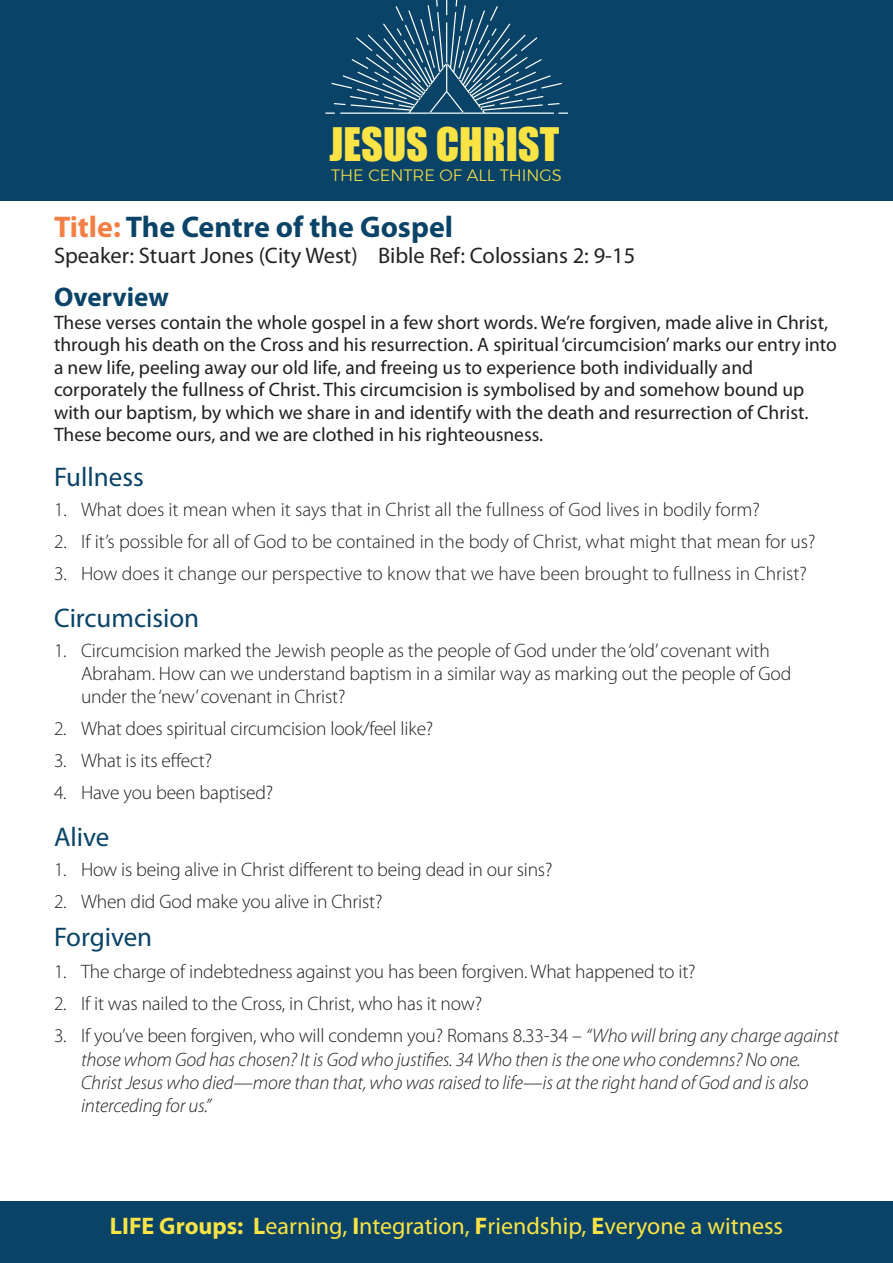
<style>
.page{position:relative;width:893px;height:1263px;background:#fff}
.page>*{position:absolute;margin:0;border:0;box-sizing:border-box;transform-origin:0 0}
.t1{font:42.45px "Impact";color:#fae344}
.t2{font:700 30px "Myriad Pro";color:#094468}
.t3{font:27px "Myriad Pro";color:#094468}
.t4{font:700 27px "Myriad Pro";color:#094468}
.t5{font:24px "Myriad Pro";color:#fae344}
.t6{font:22.5px "Myriad Pro";color:#232323}
.t7{font:300 19.5px/23.4px "Myriad Pro";letter-spacing:-.01em;color:#231f20}
.t8{font:19.5px/22.5px "Myriad Pro";color:#231f20}
.t9{font:italic 300 19.5px/23.4px "Myriad Pro";letter-spacing:-.01em;color:#231f20}
.t10{font:300 16.35px "Montserrat";color:#fae344}
.s1{color:#f47f45}
.s2{font-style:normal}
.s3{font-weight:700}
</style>
<div class="page">
<div style="left:0;top:0;width:893px;height:200px;background:#094468"></div>
<div style="left:0;top:1201px;width:893px;height:62px;background:#094468"></div>
<svg style="left:325px;top:0;width:243px;height:114px"></svg>
<p class="t1" style="left:329px;top:111px;width:231px">JESUS CHRIST</p>
<p class="t10" style="left:331px;top:163px;width:232px">THE CENTRE OF ALL THINGS</p>
<p class="t2" style="left:54px;top:207px;width:401px"><span class="s1">Title:</span> The Centre of the Gospel</p>
<p class="t6" style="left:54px;top:243px;width:583px">Speaker: Stuart Jones (City West) Bible Ref: Colossians 2: 9-15</p>
<p class="t4" style="left:54px;top:280px;width:116px">Overview</p>
<p class="t8" style="left:54px;top:311px;width:784px">These verses contain the whole gospel in a few short words. We’re forgiven, made alive in Christ, through his death on the Cross and his resurrection. A spiritual ‘circumcision’ marks our entry into a new life, peeling away our old life, and freeing us to experience both individually and corporately the fullness of Christ. This circumcision is symbolised by and somehow bound up with our baptism, by which we share in and identify with the death and resurrection of Christ.<br>These become ours, and we are clothed in his righteousness.</p>
<p class="t3" style="left:54px;top:462px;width:91px">Fullness</p>
<p class="t7" style="left:54px;top:498px;width:707px">1. What does it mean when it says that in Christ all the fullness of God lives in bodily form?</p>
<p class="t7" style="left:54px;top:530px;width:763px">2. If it’s possible for all of God to be contained in the body of Christ, what might that mean for us?</p>
<p class="t7" style="left:54px;top:562px;width:754px">3. How does it change our perspective to know that we have been brought to fullness in Christ?</p>
<p class="t3" style="left:54px;top:603px;width:147px">Circumcision</p>
<p class="t7" style="left:81px;top:639px;width:712px;text-indent:-27px">1. Circumcision marked the Jewish people as the people of God under the ‘old’ covenant with<br>Abraham. How can we understand baptism in a similar way as marking out the people of God under the ‘new’ covenant in Christ?</p>
<p class="t7" style="left:54px;top:717px;width:381px">2. What does spiritual circumcision look/feel like?</p>
<p class="t7" style="left:54px;top:749px;width:160px">3. What is its effect?</p>
<p class="t7" style="left:54px;top:781px;width:221px">4. Have you been baptised?</p>
<p class="t3" style="left:54px;top:822px;width:57px">Alive</p>
<p class="t7" style="left:54px;top:858px;width:500px">1. How is being alive in Christ different to being dead in our sins?</p>
<p class="t7" style="left:54px;top:890px;width:330px">2. When did God make you alive in Christ?</p>
<p class="t3" style="left:54px;top:923px;width:100px">Forgiven</p>
<p class="t7" style="left:54px;top:960px;width:643px">1. The charge of indebtedness against you has been forgiven. What happened to it?</p>
<p class="t7" style="left:54px;top:992px;width:430px">2. If it was nailed to the Cross, in Christ, who has it now?</p>
<p class="t9" style="left:81px;top:1024px;width:759px;text-indent:-27px"><span class="s2">3. If you’ve been forgiven, who will condemn you? Romans 8.33-34 –</span> “Who will bring any charge against those whom God has chosen? It is God who justifies. 34 Who then is the one who condemns? No one.<br>Christ Jesus who died—more than that, who was raised to life—is at the right hand of God and is also interceding for us.”</p>
<p class="t5" style="left:110px;top:1213px;width:675px"><span class="s3">LIFE Groups: L</span>earning, <span class="s3">I</span>ntegration, <span class="s3">F</span>riendship, <span class="s3">E</span>veryone a witness</p>
</div>
